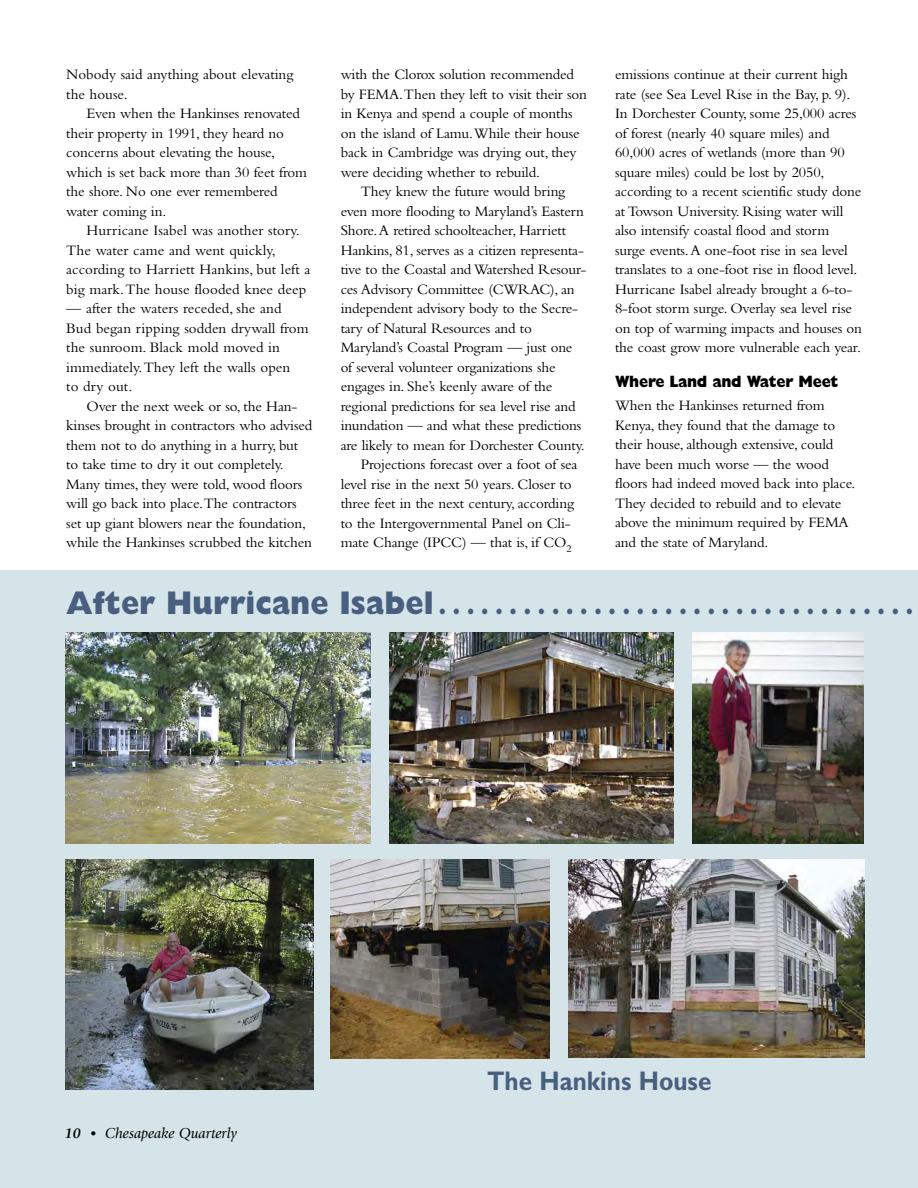
<style>
.page{position:relative;width:918px;height:1188px;background:#fff}
.page>*{position:absolute;margin:0;border:0;box-sizing:border-box;transform-origin:0 0}
.t1{font:700 33px "Gill Sans";color:#485f7f;scale:.9 1}
.t2{font:700 27px "Gill Sans";color:#485f7f;scale:.9 1}
.t3{font:800 16.5px "Gill Sans";letter-spacing:-.015em;color:#000;scale:.9 1}
.t4{font:15px/19.5px "Bembo";letter-spacing:-.01em;color:#000}
.t5{font:italic 15px "Giovanni";color:#000}
.s1{font-weight:800}
.s2{font-weight:700}
.s3{font-family:"Bembo";font-weight:700;font-style:normal}
</style>
<div class="page">
<div style="left:0;top:570px;width:918px;height:618px;background:#d5e4e8"></div>
<img style="left:66px;top:860px;width:247px;height:230px">
<img style="left:65px;top:633px;width:306px;height:211px">
<img style="left:692px;top:632px;width:172px;height:212px">
<img style="left:568px;top:860px;width:296px;height:198px">
<img style="left:331px;top:860px;width:218px;height:199px">
<img style="left:389px;top:632px;width:285px;height:212px">
<p class="t4" style="left:66px;top:66px;width:229px">Nobody said anything about elevating the house.</p>
<p class="t4" style="left:66px;top:105px;width:242px;text-indent:20px">Even when the Hankinses renovated their property in 1991, they heard no concerns about elevating the house, which is set back more than 30 feet from the shore. No one ever remembered water coming in.</p>
<p class="t4" style="left:66px;top:222px;width:246px;text-indent:20px">Hurricane Isabel was another story.<br>The water came and went quickly, accord ing to Harriett Hankins, but left a big mark. The house flooded knee deep</p>
<p class="t4" style="left:66px;top:300px;width:244px">— after the waters receded, she and<br>Bud began ripping sodden drywall from the sunroom. Black mold moved in immediately. They left the walls open<br>to dry out.</p>
<p class="t4" style="left:66px;top:398px;width:248px;text-indent:20px">Over the next week or so, the Han - kinses brought in contractors who advised them not to do anything in a hurry, but to take time to dry it out completely.<br>Many times, they were told, wood floors will go back into place. The contractors set up giant blowers near the foundation, while the Hankinses scrubbed the kitchen</p>
<p class="t4" style="left:341px;top:66px;width:248px">with the Clorox solution recommended by FEMA. Then they left to visit their son in Kenya and spend a couple of months on the island of Lamu. While their house back in Cambridge was drying out, they were deciding whether to rebuild.</p>
<p class="t4" style="left:361px;top:183px;width:206px">They knew the future would bring</p>
<p class="t4" style="left:341px;top:203px;width:245px">even more flooding to Maryland’s Eastern</p>
<p class="t4" style="left:341px;top:222px;width:227px">Shore. A retired schoolteacher, Harriett</p>
<p class="t4" style="left:341px;top:242px;width:245px">Hankins, 81, serves as a citizen representa-</p>
<p class="t4" style="left:341px;top:261px;width:247px">tive to the Coastal and Watershed Re sour -</p>
<p class="t4" style="left:341px;top:281px;width:236px">ces Advisory Committee (CWRAC), an</p>
<p class="t4" style="left:341px;top:300px;width:239px">independent advisory body to the Sec re -</p>
<p class="t4" style="left:341px;top:320px;width:193px">tary of Natural Resources and to</p>
<p class="t4" style="left:341px;top:339px;width:233px">Maryland’s Coastal Program — just one</p>
<p class="t4" style="left:341px;top:359px;width:216px">of several volunteer organizations she</p>
<p class="t4" style="left:341px;top:378px;width:213px">engages in. She’s keenly aware of the</p>
<p class="t4" style="left:341px;top:398px;width:237px">regional predictions for sea level rise and</p>
<p class="t4" style="left:341px;top:417px;width:242px">inundation — and what these predictions</p>
<p class="t4" style="left:341px;top:437px;width:246px">are likely to mean for Dorchester County.</p>
<p class="t4" style="left:361px;top:456px;width:218px">Projections forecast over a foot of sea</p>
<p class="t4" style="left:341px;top:476px;width:233px">level rise in the next 50 years. Closer to</p>
<p class="t4" style="left:341px;top:495px;width:235px">three feet in the next century, according</p>
<p class="t4" style="left:341px;top:515px;width:232px">to the Intergovernmental Panel on Cli -</p>
<p class="t4" style="left:341px;top:534px;width:232px">mate Change (IPCC) — that is, if CO<sub>2</sub></p>
<p class="t4" style="left:615px;top:66px;width:249px">emissions continue at their current high rate (see Sea Level Rise in the Bay, p. 9).<br>In Dorchester County, some 25,000 acres of forest (nearly 40 square miles) and 60,000 acres of wetlands (more than 90 square miles) could be lost by 2050, according to a recent scientific study done at Towson University. Rising water will also intensify coastal flood and storm surge events. A one-foot rise in sea level translates to a one-foot rise in flood level.<br>Hur ricane Isabel already brought a 6-to-8-foot storm surge. Overlay sea level rise on top of warming impacts and houses on the coast grow more vulnerable each year.</p>
<p class="t3" style="left:615px;top:375px;width:250px">Where Land and Water Meet</p>
<p class="t4" style="left:615px;top:397px;width:242px">When the Hankinses returned from Kenya, they found that the damage to their house, although extensive, could have been much worse — the wood floors had indeed moved back into place.<br>They decided to rebuild and to elevate above the minimum required by FEMA and the state of Maryland.</p>
<h1 class="t1" style="left:66px;top:591px;width:943px"><span class="s1">After Hurricane Isabel</span> . . . . . . . . . . . . . . . . . . . . . . . . . . . . . . . . . .</h1>
<p class="t5" style="left:65px;top:1127px;width:174px"><span class="s2">10</span> <span class="s3">•</span> Chesapeake Quarterly</p>
<h2 class="t2" style="left:487px;top:1071px;width:251px">The Hankins House</h2>
</div>
